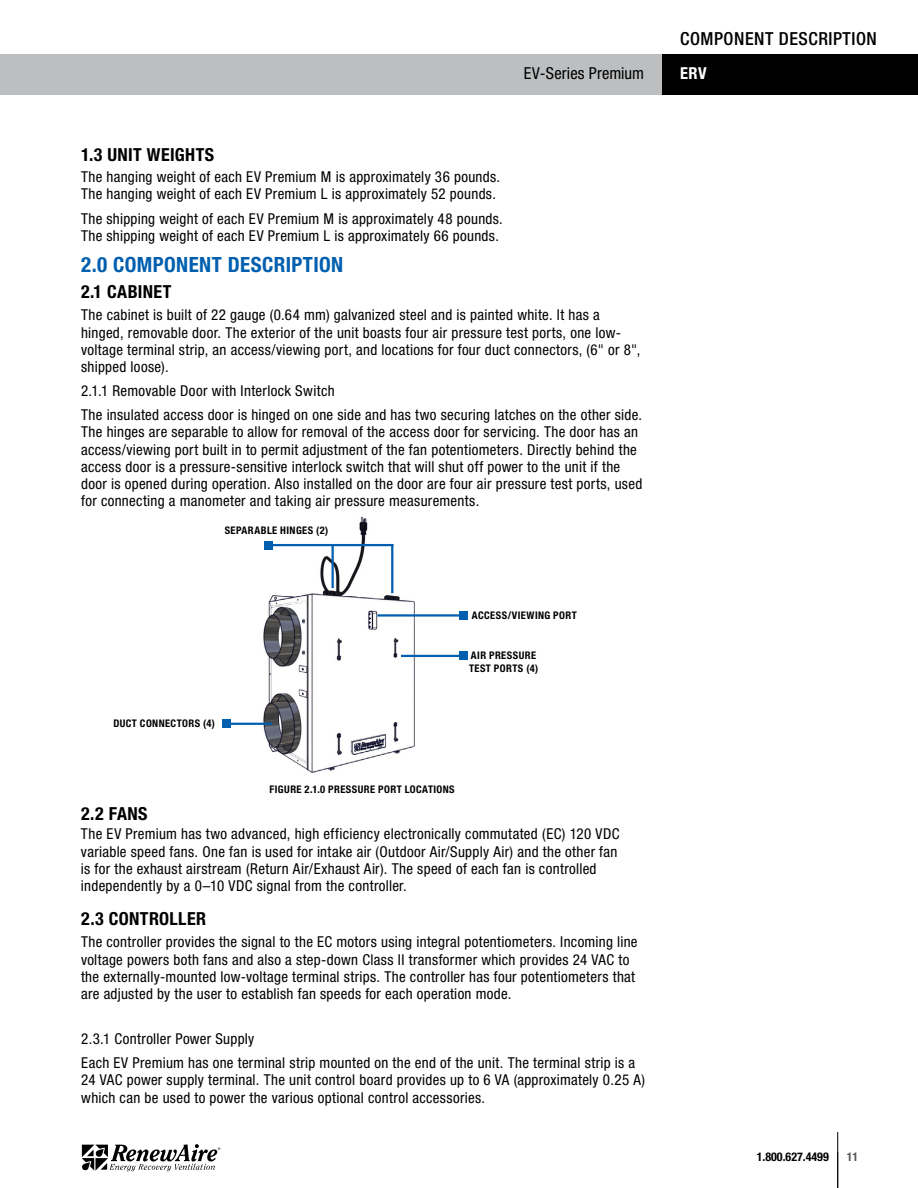
<style>
.page{position:relative;width:918px;height:1188px;background:#fff}
.page>*{position:absolute;margin:0;border:0;box-sizing:border-box;transform-origin:0 0}
.t1{font:700 condensed 21px "Helvetica Neue LT Std";letter-spacing:.02em;color:#005fae}
.t2{font:700 condensed 18px "Helvetica Neue LT Std";letter-spacing:.02em;color:#000}
.t3{font:500 condensed 18px "Helvetica Neue LT Std";letter-spacing:.03em;color:#000}
.t4{font:condensed 16.5px "Helvetica Neue LT Std";letter-spacing:.005em;color:#000}
.t5{font:700 condensed 16.5px "Helvetica Neue LT Std";color:#fff}
.t6{font:condensed 15px/17.2px "Helvetica Neue LT Std";letter-spacing:.02em;color:#000}
.t7{font:700 condensed 12px "Helvetica Neue LT Std";color:#000}
.t8{font:700 condensed 12px "Helvetica Neue LT Std";color:#58595b}
.t9{font:700 condensed 10.5px/13.5px "Helvetica Neue LT Std";letter-spacing:.04em;color:#000}
</style>
<div class="page">
<hr style="left:837px;top:1132px;width:1px;height:56px;background:#000">
<hr style="left:0;top:54px;width:1px;height:40px;background:#bcbec0">
<div style="left:1px;top:54px;width:662px;height:40px;background:#bcbec0"></div>
<div style="left:662px;top:54px;width:256px;height:40px;background:#000"></div>
<svg style="left:82px;top:1144px;width:138px;height:27px"></svg>
<img style="left:231px;top:517px;width:228px;height:256px">
<hr style="left:226px;top:723px;width:46px;height:2px;background:#005fae">
<div style="left:222px;top:719px;width:9px;height:9px;background:#005fae"></div>
<hr style="left:401px;top:655px;width:63px;height:2px;background:#005fae">
<div style="left:459px;top:651px;width:9px;height:9px;background:#005fae"></div>
<hr style="left:377px;top:614px;width:87px;height:3px;background:#005fae">
<div style="left:459px;top:611px;width:9px;height:9px;background:#005fae"></div>
<hr style="left:268px;top:544px;width:125px;height:2px;background:#005fae">
<div style="left:264px;top:541px;width:9px;height:9px;background:#005fae"></div>
<hr style="left:332px;top:545px;width:2px;height:43px;background:#005fae">
<hr style="left:391px;top:544px;width:2px;height:49px;background:#005fae">
<p class="t3" style="left:680px;top:28px;width:198px">COMPONENT DESCRIPTION</p>
<p class="t4" style="left:524px;top:64px;width:122px">EV-Series Premium</p>
<p class="t5" style="left:680px;top:63px;width:28px">ERV</p>
<p class="t2" style="left:81px;top:144px;width:135px">1.3 UNIT WEIGHTS</p>
<p class="t6" style="left:81px;top:168px;width:421px">The hanging weight of each EV Premium M is approximately 36 pounds.<br>The hanging weight of each EV Premium L is approximately 52 pounds.</p>
<p class="t6" style="left:81px;top:210px;width:423px">The shipping weight of each EV Premium M is approximately 48 pounds.<br>The shipping weight of each EV Premium L is approximately 66 pounds.</p>
<h1 class="t1" style="left:81px;top:251px;width:264px">2.0 COMPONENT DESCRIPTION</h1>
<p class="t2" style="left:81px;top:281px;width:92px">2.1 CABINET</p>
<p class="t6" style="left:81px;top:306px;width:561px">The cabinet is built of 22 gauge (0.64 mm) galvanized steel and is painted white. It has a hinged, removable door. The exterior of the unit boasts four air pressure test ports, one low&shy;voltage terminal strip, an access/viewing port, and locations for four duct connectors, (6" or 8", shipped loose).</p>
<p class="t6" style="left:81px;top:379px;width:562px;line-height:24px">2.1.1 Removable Door with Interlock Switch<br>The insulated access door is hinged on one side and has two securing latches on the other side.</p>
<p class="t6" style="left:81px;top:423px;width:563px">The hinges are separable to allow for removal of the access door for servicing. The door has an access/viewing port built in to permit adjustment of the fan potentiometers. Directly behind the access door is a pressure-sensitive interlock switch that will shut off power to the unit if the door is opened during operation. Also installed on the door are four air pressure test ports, used for connecting a manometer and taking air pressure measurements.</p>
<p class="t9" style="left:225px;top:523px;width:105px">SEPARABLE HINGES (2)</p>
<p class="t9" style="left:113px;top:716px;width:103px">DUCT CONNECTORS (4)</p>
<p class="t2" style="left:81px;top:803px;width:68px">2.2 FANS</p>
<p class="t9" style="left:472px;top:608px;width:106px">ACCESS/VIEWING PORT</p>
<p class="t9" style="left:469px;top:648px;width:71px">AIR PRESSURE<br>TEST PORTS (4)</p>
<p class="t9" style="left:270px;top:782px;width:187px">FIGURE 2.1.0 PRESSURE PORT LOCATIONS</p>
<p class="t6" style="left:81px;top:825px;width:540px">The EV Premium has two advanced, high efficiency electronically commutated (EC) 120 VDC variable speed fans. One fan is used for intake air (Outdoor Air/Supply Air) and the other fan is for the exhaust airstream (Return Air/Exhaust Air). The speed of each fan is controlled independently by a 0–10 VDC signal from the controller.</p>
<p class="t2" style="left:81px;top:908px;width:126px">2.3 CONTROLLER</p>
<p class="t6" style="left:81px;top:933px;width:558px">The controller provides the signal to the EC motors using integral potentiometers. Incoming line voltage powers both fans and also a step-down Class II transformer which provides 24 VAC to the externally-mounted low-voltage terminal strips. The controller has four potentiometers that are adjusted by the user to establish fan speeds for each operation mode.</p>
<p class="t6" style="left:81px;top:1027px;width:555px;line-height:24px">2.3.1 Controller Power Supply<br>Each EV Premium has one terminal strip mounted on the end of the unit. The terminal strip is a</p>
<p class="t6" style="left:81px;top:1071px;width:565px">24 VAC power supply terminal. The unit control board provides up to 6 VA (approximately 0.25 A) which can be used to power the various optional control accessories.</p>
<p class="t7" style="left:757px;top:1149px;width:73px">1.800.627.4499</p>
<p class="t8" style="left:847px;top:1149px;width:13px">11</p>
</div>
